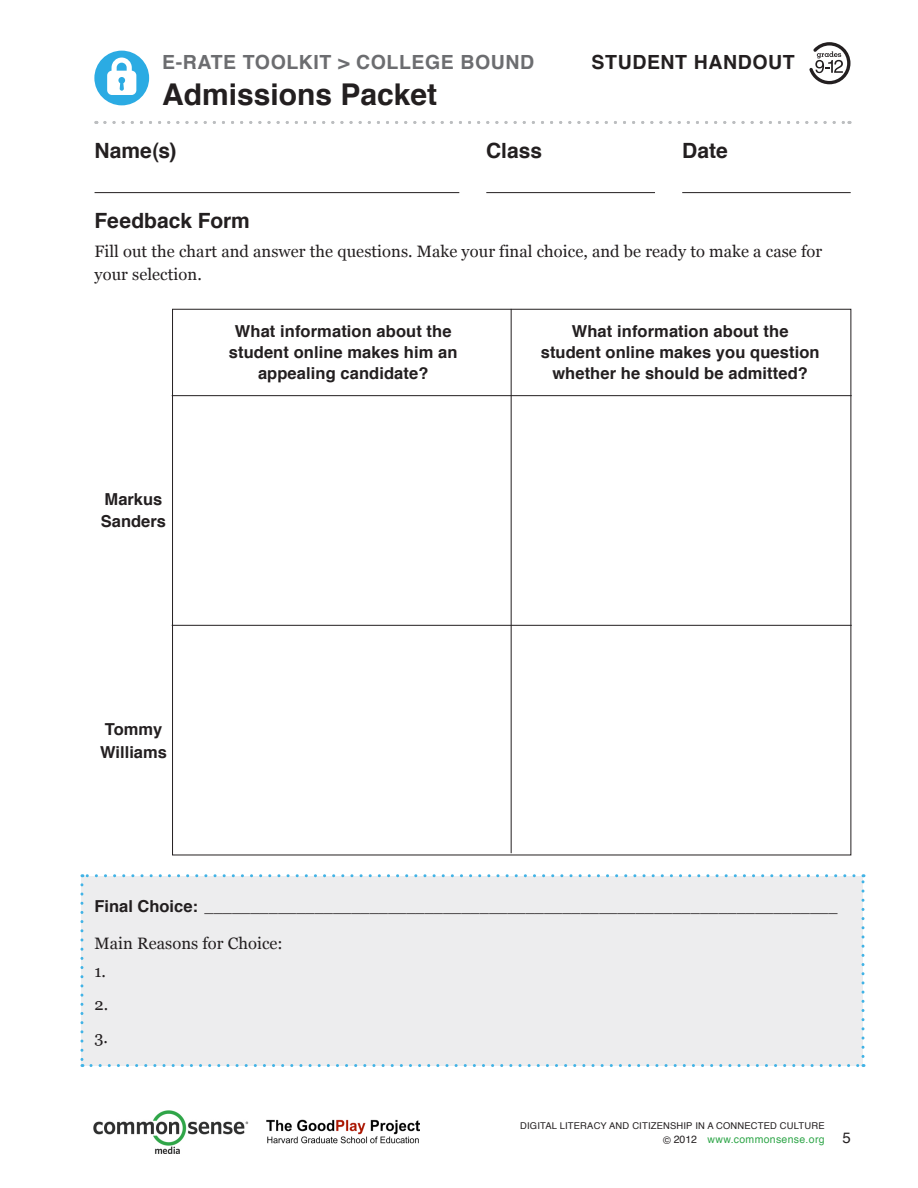
<style>
.page{position:relative;width:918px;height:1188px;background:#fff}
.page>*{position:absolute;margin:0;border:0;box-sizing:border-box;transform-origin:0 0}
.t1{font:700 30px "Helvetica";color:#231f20}
.t2{font:700 21px "Helvetica";color:#231f20}
.t3{font:700 19.5px "Helvetica";letter-spacing:.03em;color:#6c6d70}
.t4{font:700 19.5px "Helvetica";letter-spacing:.03em;color:#231f20}
.t5{font:700 16.5px/21px "Helvetica";letter-spacing:.005em;color:#231f20;text-align:center}
.t6{font:16.5px/23.2px "Georgia";letter-spacing:.005em;color:#231f20}
.t7{font:15px "Helvetica";color:#231f20}
.t8{font:10.5px "Helvetica";letter-spacing:.03em;color:#2ea548}
.t9{font:9.3px "Helvetica";letter-spacing:.02em;color:#231f20}
.s1{color:#231f20}
</style>
<div class="page">
<div style="left:94px;top:51px;width:55px;height:54px;background:#2babe3;border-radius:50%"></div>
<svg style="left:107px;top:58px;width:29px;height:37px"></svg>
<svg style="left:105px;top:121px;width:745px;height:3px"></svg>
<img style="left:266px;top:1119px;width:154px;height:25px">
<img style="left:93px;top:1110px;width:156px;height:43px">
<svg style="left:809px;top:42px;width:41px;height:42px"></svg>
<div style="left:82px;top:876px;width:781px;height:190px;background:#ededee"></div>
<svg style="left:862px;top:874px;width:3px;height:183px"></svg>
<svg style="left:82px;top:874px;width:772px;height:3px"></svg>
<svg style="left:80px;top:885px;width:3px;height:182px"></svg>
<svg style="left:91px;top:1064px;width:773px;height:3px"></svg>
<hr style="left:511px;top:309px;width:1px;height:544px;background:#231f20">
<hr style="left:172px;top:625px;width:680px;height:1px;background:#231f20">
<hr style="left:172px;top:395px;width:680px;height:1px;background:#231f20">
<hr style="left:95px;top:192px;width:364px;height:1px;background:#231f20">
<hr style="left:486px;top:192px;width:169px;height:1px;background:#231f20">
<hr style="left:682px;top:192px;width:169px;height:1px;background:#231f20">
<p class="t3" style="left:162px;top:46px;width:374px">e-rate toolkit &gt; college bound</p>
<p class="t1" style="left:162px;top:71px;width:277px">Admissions Packet</p>
<p class="t4" style="left:592px;top:46px;width:205px">student handout</p>
<p class="t2" style="left:95px;top:133px;width:83px">Name(s)</p>
<p class="t2" style="left:486px;top:133px;width:57px">Class</p>
<p class="t2" style="left:682px;top:133px;width:47px">Date</p>
<p class="t2" style="left:95px;top:204px;width:157px">Feedback Form</p>
<p class="t6" style="left:95px;top:240px;width:729px">Fill out the chart and answer the questions. Make your final choice, and be ready to make a case for your selection.</p>
<p class="t5" style="left:101px;top:488px;width:67px;line-height:22.5px;text-align:left">Markus<br>Sanders</p>
<p class="t5" style="left:229px;top:321px;width:230px">What information about the student online makes him an appealing candidate?</p>
<p class="t5" style="left:541px;top:321px;width:280px">What information about the student online makes you question whether he should be admitted?</p>
<p class="t5" style="left:100px;top:718px;width:68px;line-height:22.5px;text-align:left">Tommy<br>Williams</p>
<p class="t5" style="left:94px;top:896px;width:745px">Final Choice: _____________________________________________________________________</p>
<p class="t6" style="left:94px;top:929px;width:190px;line-height:28.7px">Main Reasons for Choice:<br>1.</p>
<p class="t6" style="left:94px;top:989px;width:15px;line-height:33px">2.<br>3.</p>
<p class="t9" style="left:520px;top:1119px;width:306px">DIGITAL LITERACY AND CITIZENSHIP IN A CONNECTED CULTURE</p>
<p class="t8" style="left:663px;top:1131px;width:163px"><span class="s1">© 2012</span> www.commonsense.org</p>
<p class="t7" style="left:842px;top:1126px;width:10px">5</p>
</div>
